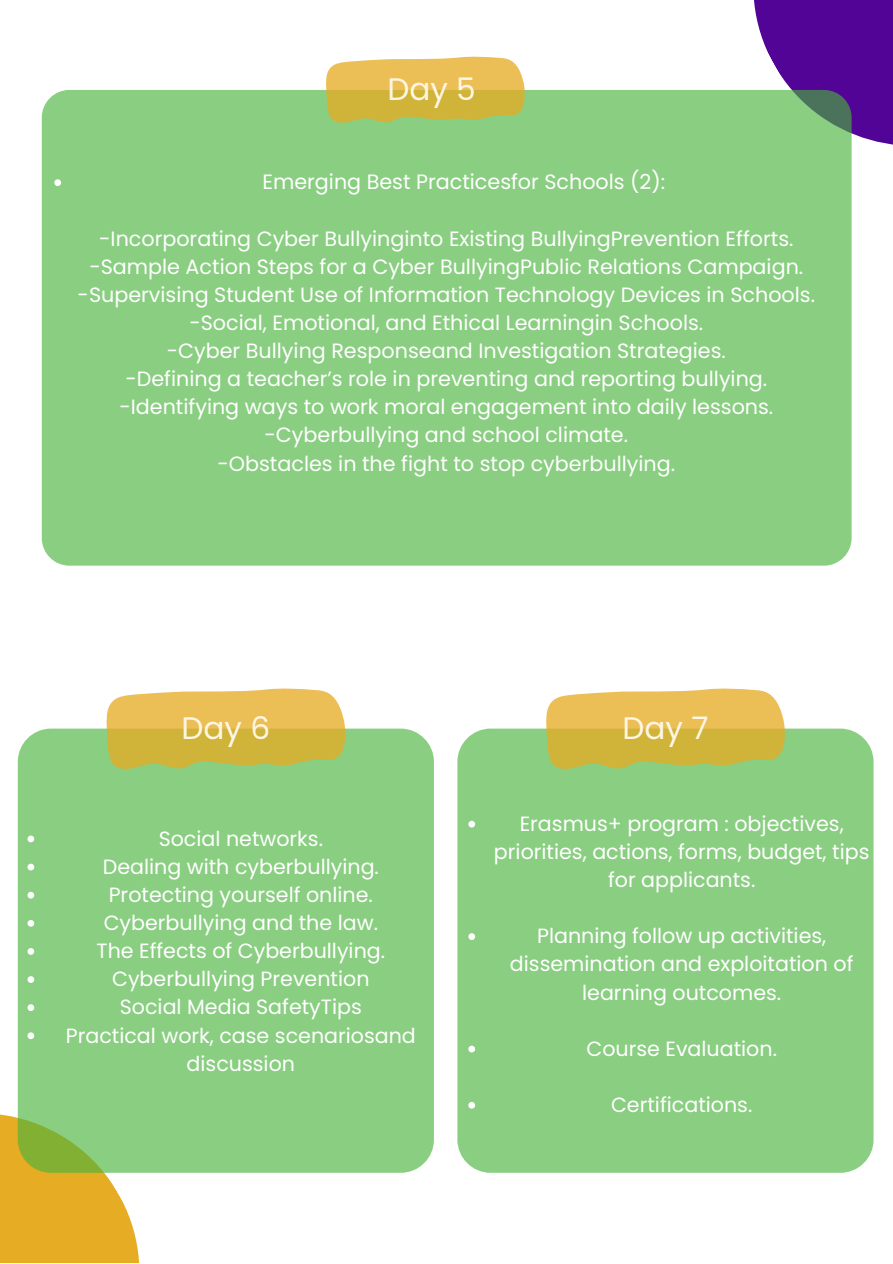
<style>
.page{position:relative;width:893px;height:1264px;background:#fff}
.page>*{position:absolute;margin:0;border:0;box-sizing:border-box;transform-origin:0 0}
.t1{font:31.05px "Poppins";color:#fff6e3}
.t2{font:28.05px "Poppins";color:#fff}
.t3{font:20.7px/28px "Poppins";color:#fff;text-align:center}
.t4{font:20.55px/28px "Poppins";color:#fff;text-align:center}
</style>
<div class="page">
<svg style="left:754px;top:0;width:138px;height:203px"></svg>
<svg style="left:0;top:1053px;width:198px;height:209px"></svg>
<div style="left:18px;top:728px;width:416px;height:444px;background:#8ace82;border-radius:33px"></div>
<svg style="left:105px;top:688px;width:240px;height:81px;background:#d9bf57"></svg>
<div style="left:457px;top:728px;width:416px;height:444px;background:#8ace82;border-radius:33px"></div>
<svg style="left:545px;top:688px;width:240px;height:81px;background:#d9bf57"></svg>
<svg style="left:468px;top:820px;width:7px;height:7px"></svg>
<svg style="left:468px;top:933px;width:7px;height:7px"></svg>
<svg style="left:468px;top:1045px;width:7px;height:7px"></svg>
<svg style="left:468px;top:1102px;width:7px;height:6px"></svg>
<div style="left:42px;top:90px;width:809px;height:475px;background:#8ace82;border-radius:28px"></div>
<svg style="left:326px;top:57px;width:199px;height:66px;background:#d9be55"></svg>
<svg style="left:54px;top:179px;width:7px;height:7px"></svg>
<svg style="left:27px;top:835px;width:7px;height:7px"></svg>
<svg style="left:27px;top:863px;width:7px;height:7px"></svg>
<svg style="left:27px;top:891px;width:7px;height:7px"></svg>
<svg style="left:27px;top:920px;width:7px;height:6px"></svg>
<svg style="left:27px;top:948px;width:7px;height:6px"></svg>
<svg style="left:27px;top:976px;width:7px;height:6px"></svg>
<svg style="left:27px;top:1004px;width:7px;height:7px"></svg>
<svg style="left:27px;top:1032px;width:7px;height:7px"></svg>
<h1 class="t1" style="left:387px;top:67px;width:90px">Day 5</h1>
<p class="t3" style="left:262px;top:168px;width:404px">Emerging Best Practicesfor Schools (2):</p>
<p class="t3" style="left:78px;top:224px;width:738px">-Incorporating Cyber Bullyinginto Existing BullyingPrevention Efforts. -Sample Action Steps for a Cyber BullyingPublic Relations Campaign. -Supervising Student Use of Information Technology Devices in Schools. -Social, Emotional, and Ethical Learningin Schools.<br>-Cyber Bullying Responseand Investigation Strategies.<br>-Defining a teacher’s role in preventing and reporting bullying. -Identifying ways to work moral engagement into daily lessons. -Cyberbullying and school climate.<br>-Obstacles in the fight to stop cyberbullying.</p>
<h1 class="t1" style="left:181px;top:706px;width:90px">Day 6</h1>
<h1 class="t1" style="left:622px;top:706px;width:87px">Day 7</h1>
<p class="t4" style="left:66px;top:824px;width:351px">Social networks.<br>Dealing with cyberbullying.<br>Protecting yourself online.<br>Cyberbullying and the law.<br>The Effects of Cyberbullying.<br>Cyberbullying Prevention<br>Social Media SafetyTips<br>Practical work, case scenariosand discussion</p>
<h2 class="t2" style="left:151px;top:910px;width:146px">Study Visit</h2>
<p class="t4" style="left:494px;top:809px;width:377px">Erasmus+ program : objectives, priorities, actions, forms, budget, tips for applicants.</p>
<p class="t4" style="left:510px;top:922px;width:345px">Planning follow up activities, dissemination and exploitation of learning outcomes.</p>
<p class="t4" style="left:586px;top:1034px;width:192px">Course Evaluation.</p>
<p class="t4" style="left:611px;top:1090px;width:143px">Certifications.</p>
</div>
